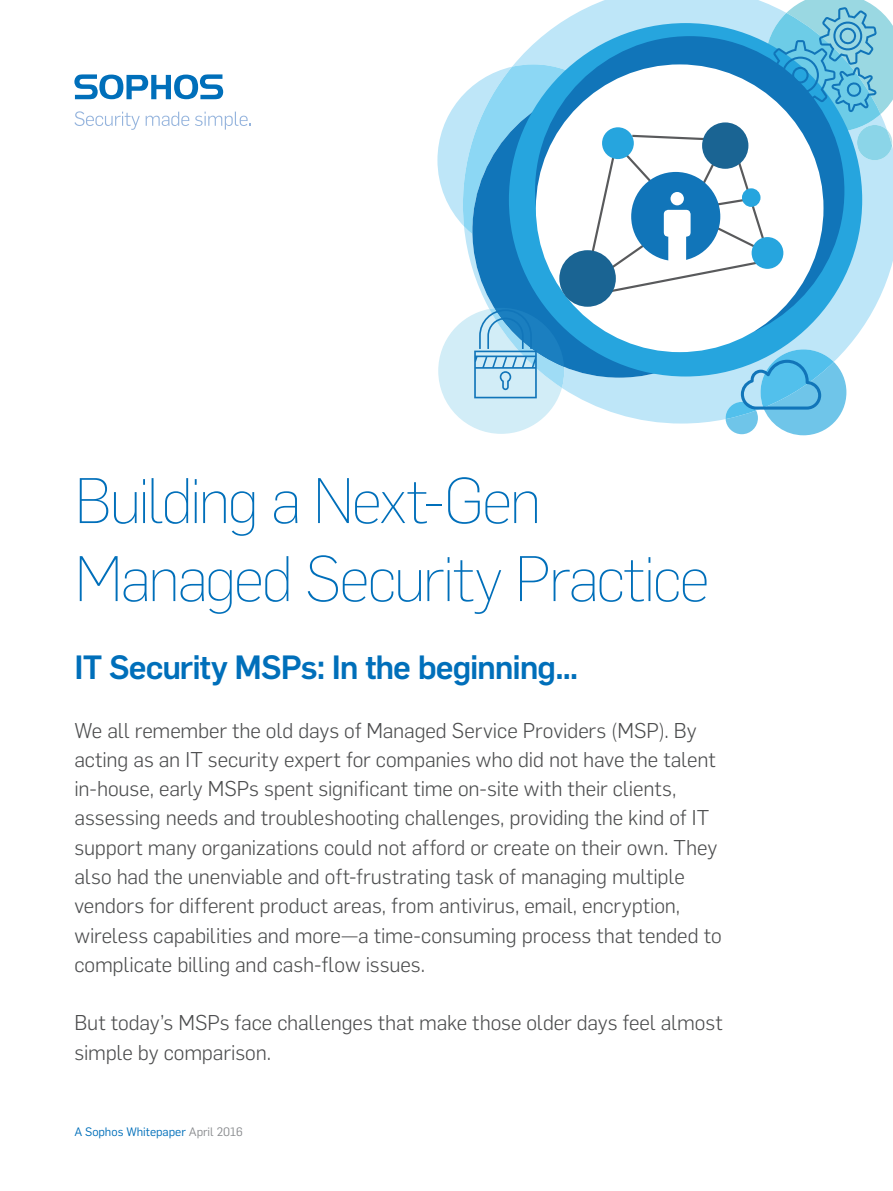
<style>
.page{position:relative;width:893px;height:1191px;background:#fff}
.page>*{position:absolute;margin:0;border:0;box-sizing:border-box;transform-origin:0 0}
.t1{font:200 63px/78px "Flama";letter-spacing:-.04em;color:#006fba}
.t2{font:500 33px "Flama";letter-spacing:-.03em;color:#006fba}
.t3{font:300 21px/29.2px "Flama";letter-spacing:-.005em;color:#4b4c4d}
.t4{font:12px "Flama";color:#006fba}
.s1{color:#8a8c8f}
</style>
<div class="page">
<svg style="left:74px;top:111px;width:66px;height:19px"></svg>
<svg style="left:146px;top:112px;width:43px;height:14px"></svg>
<svg style="left:195px;top:112px;width:56px;height:18px"></svg>
<svg style="left:74px;top:74px;width:149px;height:25px"></svg>
<svg style="left:483px;top:296px;width:398px;height:127px;fill:#bee6f8"></svg>
<div style="left:472px;top:84px;width:294px;height:294px;background:#1175b9;border-radius:50%"></div>
<div style="left:509px;top:23px;width:353px;height:353px;background:#26a5de;border-radius:50%"></div>
<div style="left:536px;top:64px;width:287px;height:288px;background:#fff;border-radius:50%"></div>
<div style="left:559px;top:250px;width:57px;height:57px;background:#1a6493;border-radius:50%"></div>
<svg style="left:437px;top:0;width:456px;height:296px"></svg>
<svg style="left:726px;top:349px;width:120px;height:86px"></svg>
<svg style="left:438px;top:308px;width:126px;height:126px"></svg>
<h1 class="t1" style="left:74px;top:459px;width:637px">Building a Next-Gen<br>Managed Security Practice</h1>
<h2 class="t2" style="left:74px;top:643px;width:506px">IT Security MSPs: In the beginning…</h2>
<p class="t3" style="left:74px;top:714px;width:649px">We all remember the old days of Managed Service Providers (MSP). By acting as an IT security expert for companies who did not have the talent in-house, early MSPs spent significant time on-site with their clients, assessing needs and troubleshooting challenges, providing the kind of IT support many organizations could not afford or create on their own. They also had the unenviable and oft-frustrating task of managing multiple vendors for different product areas, from antivirus, email, encryption, wireless capabilities and more—a time-consuming process that tended to complicate billing and cash-flow issues.</p>
<p class="t3" style="left:74px;top:1007px;width:650px">But today’s MSPs face challenges that make those older days feel almost simple by comparison.</p>
<p class="t4" style="left:74px;top:1123px;width:170px">A Sophos Whitepaper <span class="s1">April 2016</span></p>
</div>
